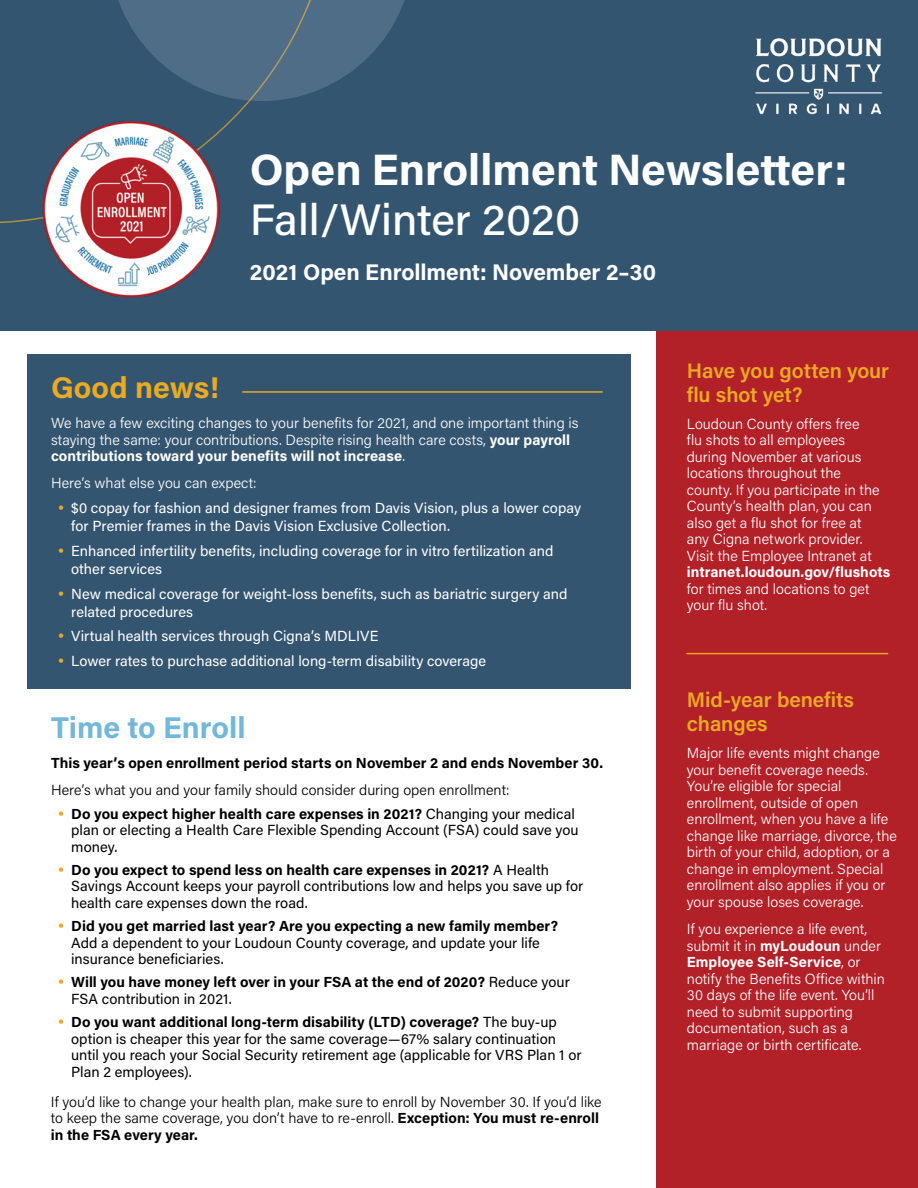
<style>
.page{position:relative;width:918px;height:1188px;background:#fff}
.page>*{position:absolute;margin:0;border:0;box-sizing:border-box;transform-origin:0 0}
.t1{font:43.95px "Acumin Variable Concept";letter-spacing:.055em;color:#fff}
.t2{font:500 43.95px "Acumin Pro";color:#fff}
.t3{font:30px "Acumin Variable Concept";letter-spacing:.05em;color:#74b8d8}
.t4{font:30px "Acumin Variable Concept";letter-spacing:.05em;color:#eaaa22}
.t5{font:22.65px "Acumin Variable Concept";letter-spacing:.045em;color:#fff}
.t6{font:21px/24px "Acumin Variable Concept";letter-spacing:.035em;color:#eaaa22}
.t7{font:14.7px/16.5px "Acumin Variable Concept";letter-spacing:.01em;color:#fff}
.t8{font:14.7px/16.5px "Acumin Pro";letter-spacing:.005em;color:#000}
.t9{font:14.7px/18px "Acumin Pro";letter-spacing:.005em;color:#fff}
.t10{font:14.7px "Acumin Variable Concept";letter-spacing:.05em;color:#000}
.t11{font:14.7px/16.5px "Acumin Variable Concept";letter-spacing:.01em;color:#000}
.t12{font:14.7px/27.3px "Acumin Variable Concept";letter-spacing:.025em;color:#000}
.s1{font-family:"Acumin Pro"}
</style>
<div class="page">
<div style="left:657px;top:0;width:261px;height:1188px;background:#b22028"></div>
<div style="left:0;top:0;width:918px;height:330px;background:#345570"></div>
<div style="left:27px;top:355px;width:604px;height:334px;background:#345570"></div>
<img style="left:755px;top:38px;width:127px;height:77px">
<svg style="left:118px;top:0;width:287px;height:127px"></svg>
<hr style="left:686px;top:653px;width:202px;height:1px;background:#eaaa22">
<hr style="left:242px;top:391px;width:361px;height:2px;background:#eaaa22">
<img style="left:35px;top:115px;width:191px;height:183px">
<h1 class="t1" style="left:250px;top:139px;width:596px">Open Enrollment Newsletter:</h1>
<h1 class="t2" style="left:250px;top:189px;width:332px">Fall/Winter 2020</h1>
<h3 class="t5" style="left:250px;top:256px;width:407px">2021 Open Enrollment: November 2–30</h3>
<h2 class="t4" style="left:51px;top:367px;width:169px">Good news!</h2>
<p class="t7" style="left:51px;top:414px;width:529px">We have a few exciting changes to your benefits for 2021, and one important thing is staying the same: your contributions. Despite rising health care costs, your payroll contributions toward your benefits will not increase.</p>
<p class="t7" style="left:51px;top:474px;width:207px">Here’s what else you can expect:</p>
<p class="t9" style="left:71px;top:498px;width:511px">$0 copay for fashion and designer frames from Davis Vision, plus a lower copay for Premier frames in the Davis Vision Exclusive Collection.</p>
<p class="t9" style="left:71px;top:541px;width:484px">Enhanced infertility benefits, including coverage for in vitro fertilization and other services</p>
<p class="t9" style="left:71px;top:584px;width:498px">New medical coverage for weight-loss benefits, such as bariatric surgery and related procedures</p>
<p class="t9" style="left:71px;top:623px;width:417px;line-height:24.8px">Virtual health services through Cigna’s MDLIVE<br>Lower rates to purchase additional long-term disability coverage</p>
<h2 class="t3" style="left:51px;top:707px;width:194px">Time to Enroll</h2>
<p class="t12" style="left:51px;top:749px;width:552px">This year’s open enrollment period starts on November 2 and ends November 30.<br>Here’s what you and your family should consider during open enrollment:</p>
<p class="t10" style="left:71px;top:804px;width:505px">Do you expect higher health care expenses in 2021? <span class="s1">Changing your medical</span></p>
<p class="t8" style="left:71px;top:821px;width:509px">plan or electing a Health Care Flexible Spending Account (FSA) could save you money.</p>
<p class="t10" style="left:71px;top:860px;width:479px">Do you expect to spend less on health care expenses in 2021? <span class="s1">A Health</span></p>
<p class="t8" style="left:71px;top:878px;width:514px">Savings Account keeps your payroll contributions low and helps you save up for health care expenses down the road.</p>
<p class="t10" style="left:71px;top:916px;width:488px">Did you get married last year? Are you expecting a new family member?</p>
<p class="t8" style="left:71px;top:934px;width:470px">Add a dependent to your Loudoun County coverage, and update your life insurance beneficiaries.</p>
<p class="t10" style="left:71px;top:972px;width:500px">Will you have money left over in your FSA at the end of 2020? <span class="s1">Reduce your</span></p>
<p class="t8" style="left:71px;top:990px;width:162px">FSA contribution in 2021.</p>
<p class="t10" style="left:71px;top:1012px;width:487px">Do you want additional long-term disability (LTD) coverage? <span class="s1">The buy-up</span></p>
<p class="t8" style="left:71px;top:1030px;width:512px">option is cheaper this year for the same coverage—67% salary continuation until you reach your Social Security retirement age (applicable for VRS Plan 1 or<br>Plan 2 employees).</p>
<p class="t11" style="left:51px;top:1093px;width:552px">If you’d like to change your health plan, make sure to enroll by November 30. If you’d like to keep the same coverage, you don’t have to re-enroll. Exception: You must re-enroll in the FSA every year.</p>
<h3 class="t6" style="left:687px;top:357px;width:203px">Have you gotten your flu shot yet?</h3>
<p class="t7" style="left:687px;top:415px;width:204px">Loudoun County offers free<br>flu shots to all employees<br>during November at various locations throughout the county. If you participate in the<br>County’s health plan, you can also get a flu shot for free at<br>any Cigna network provider.<br>Visit the Employee Intranet at intranet.loudoun.gov/flushots for times and locations to get your flu shot.</p>
<h3 class="t6" style="left:687px;top:687px;width:167px">Mid-year benefits changes</h3>
<p class="t7" style="left:687px;top:744px;width:211px">Major life events might change your benefit coverage needs.<br>You’re eligible for special enrollment, outside of open enrollment, when you have a life change like marriage, divorce, the birth of your child, adoption, or a change in employment. Special enrollment also applies if you or your spouse loses coverage.</p>
<p class="t7" style="left:687px;top:920px;width:199px">If you experience a life event, submit it in myLoudoun under<br>Employee Self-Service, or notify the Benefits Office within<br>30 days of the life event. You’ll need to submit supporting documentation, such as a marriage or birth certificate.</p>
</div>
